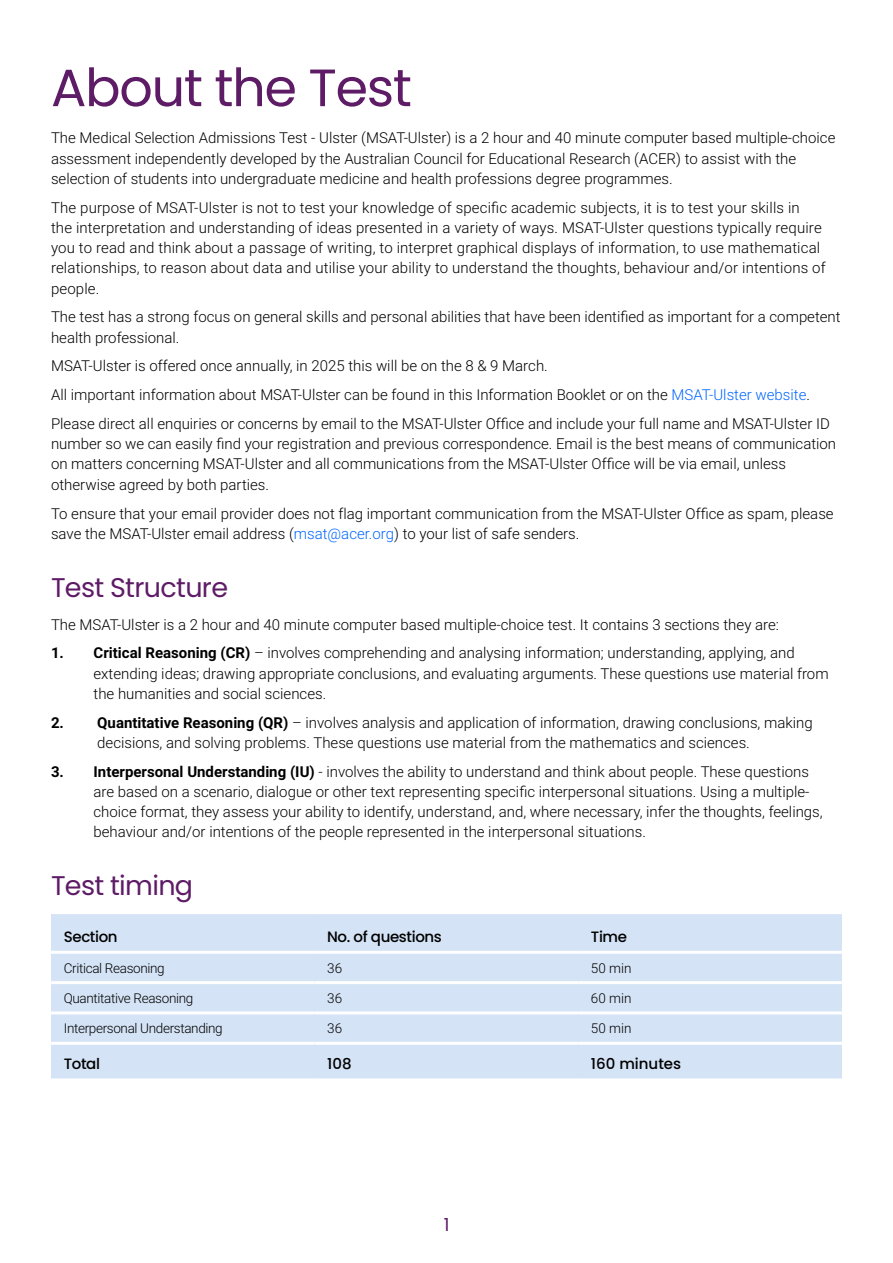
<style>
.page{position:relative;width:893px;height:1263px;background:#fff}
.page>*{position:absolute;margin:0;border:0;box-sizing:border-box;transform-origin:0 0}
.t1{font:52.5px "Poppins";letter-spacing:-.025em;color:#5e1c66}
.t2{font:27px "Poppins";letter-spacing:-.025em;color:#5e1c66}
.t3{font:18px "Poppins";color:#5e1c66}
.t4{font:300 15px/20.2px "Roboto";color:#000}
.t5{font:500 15px "Poppins";letter-spacing:-.025em;color:#000}
.t6{font:500 15px "Poppins";color:#000}
.t7{font:300 13.5px "Roboto";letter-spacing:-.025em;color:#000}
.s1{color:#06f}
.s2{font-weight:700}
</style>
<div class="page">
<div style="left:51px;top:917px;width:791px;height:161px;background:#d4e3f5"></div>
<hr style="left:51px;top:914px;width:263px;height:3px;background:#d4e3f5">
<hr style="left:314px;top:914px;width:264px;height:3px;background:#d4e3f5">
<hr style="left:578px;top:914px;width:264px;height:3px;background:#d4e3f5">
<hr style="left:51px;top:951px;width:263px;height:3px;background:#fff">
<hr style="left:314px;top:951px;width:264px;height:3px;background:#fff">
<hr style="left:578px;top:951px;width:264px;height:3px;background:#fff">
<hr style="left:51px;top:981px;width:263px;height:3px;background:#fff">
<hr style="left:314px;top:981px;width:264px;height:3px;background:#fff">
<hr style="left:578px;top:981px;width:264px;height:3px;background:#fff">
<hr style="left:51px;top:1011px;width:263px;height:3px;background:#fff">
<hr style="left:314px;top:1011px;width:264px;height:3px;background:#fff">
<hr style="left:578px;top:1011px;width:264px;height:3px;background:#fff">
<hr style="left:51px;top:1042px;width:263px;height:3px;background:#fff">
<hr style="left:314px;top:1042px;width:264px;height:3px;background:#fff">
<hr style="left:578px;top:1042px;width:264px;height:3px;background:#fff">
<h1 class="t1" style="left:51px;top:57px;width:362px">About the Test</h1>
<p class="t4" style="left:51px;top:127px;width:786px">The Medical Selection Admissions Test - Ulster (MSAT-Ulster) is a 2 hour and 40 minute computer based multiple-choice assessment independently developed by the Australian Council for Educational Research (ACER) to assist with the selection of students into undergraduate medicine and health professions degree programmes.</p>
<p class="t4" style="left:51px;top:197px;width:776px">The purpose of MSAT-Ulster is not to test your knowledge of specific academic subjects, it is to test your skills in<br>the interpretation and understanding of ideas presented in a variety of ways. MSAT-Ulster questions typically require you to read and think about a passage of writing, to interpret graphical displays of information, to use mathematical relationships, to reason about data and utilise your ability to understand the thoughts, behaviour and/or intentions of people.</p>
<p class="t4" style="left:51px;top:306px;width:791px">The test has a strong focus on general skills and personal abilities that have been identified as important for a competent health professional.</p>
<p class="t4" style="left:51px;top:351px;width:780px;line-height:28.8px">MSAT-Ulster is offered once annually, in 2025 this will be on the 8 &amp; 9 March.<br>All important information about MSAT-Ulster can be found in this Information Booklet or on the <span class="s1">MSAT-Ulster website</span>.<br>Please direct all enquiries or concerns by email to the MSAT-Ulster Office and include your full name and MSAT-Ulster ID</p>
<p class="t4" style="left:51px;top:433px;width:787px">number so we can easily find your registration and previous correspondence. Email is the best means of communication on matters concerning MSAT-Ulster and all communications from the MSAT-Ulster Office will be via email, unless otherwise agreed by both parties.</p>
<p class="t4" style="left:51px;top:502px;width:784px">To ensure that your email provider does not flag important communication from the MSAT-Ulster Office as spam, please save the MSAT-Ulster email address (<span class="s1">msat@acer.org</span>) to your list of safe senders.</p>
<h2 class="t2" style="left:51px;top:571px;width:179px">Test Structure</h2>
<p class="t4" style="left:51px;top:614px;width:729px">The MSAT-Ulster is a 2 hour and 40 minute computer based multiple-choice test. It contains 3 sections they are:</p>
<p class="t4" style="left:94px;top:642px;width:737px;text-indent:-43px"><span class="s2">1. Critical Reasoning (CR)</span> – involves comprehending and analysing information; understanding, applying, and extending ideas; drawing appropriate conclusions, and evaluating arguments. These questions use material from the humanities and social sciences.</p>
<p class="t4" style="left:97px;top:712px;width:717px;text-indent:-46px"><span class="s2">2. Quantitative Reasoning (QR)</span> – involves analysis and application of information, drawing conclusions, making decisions, and solving problems. These questions use material from the mathematics and sciences.</p>
<p class="t4" style="left:94px;top:761px;width:731px;text-indent:-43px"><span class="s2">3. Interpersonal Understanding (IU)</span> - involves the ability to understand and think about people. These questions are based on a scenario, dialogue or other text representing specific interpersonal situations. Using a multiple&shy;choice format, they assess your ability to identify, understand, and, where necessary, infer the thoughts, feelings, behaviour and/or intentions of the people represented in the interpersonal situations.</p>
<h2 class="t2" style="left:51px;top:870px;width:144px">Test timing</h2>
<p class="t5" style="left:64px;top:928px;width:55px">Section</p>
<p class="t5" style="left:327px;top:928px;width:116px">No. of questions</p>
<p class="t5" style="left:591px;top:928px;width:38px">Time</p>
<p class="t7" style="left:64px;top:958px;width:102px">Critical Reasoning</p>
<p class="t7" style="left:327px;top:958px;width:16px">36</p>
<p class="t7" style="left:591px;top:958px;width:42px">50 min</p>
<p class="t7" style="left:64px;top:988px;width:131px">Quantitative Reasoning</p>
<p class="t7" style="left:327px;top:988px;width:16px">36</p>
<p class="t7" style="left:591px;top:988px;width:42px">60 min</p>
<p class="t7" style="left:64px;top:1019px;width:160px">Interpersonal Understanding</p>
<p class="t7" style="left:327px;top:1019px;width:16px">36</p>
<p class="t7" style="left:591px;top:1019px;width:42px">50 min</p>
<p class="t5" style="left:64px;top:1055px;width:38px">Total</p>
<p class="t5" style="left:327px;top:1055px;width:26px">108</p>
<p class="t6" style="left:591px;top:1055px;width:92px">160 minutes</p>
<p class="t3" style="left:444px;top:1214px;width:7px">1</p>
</div>
